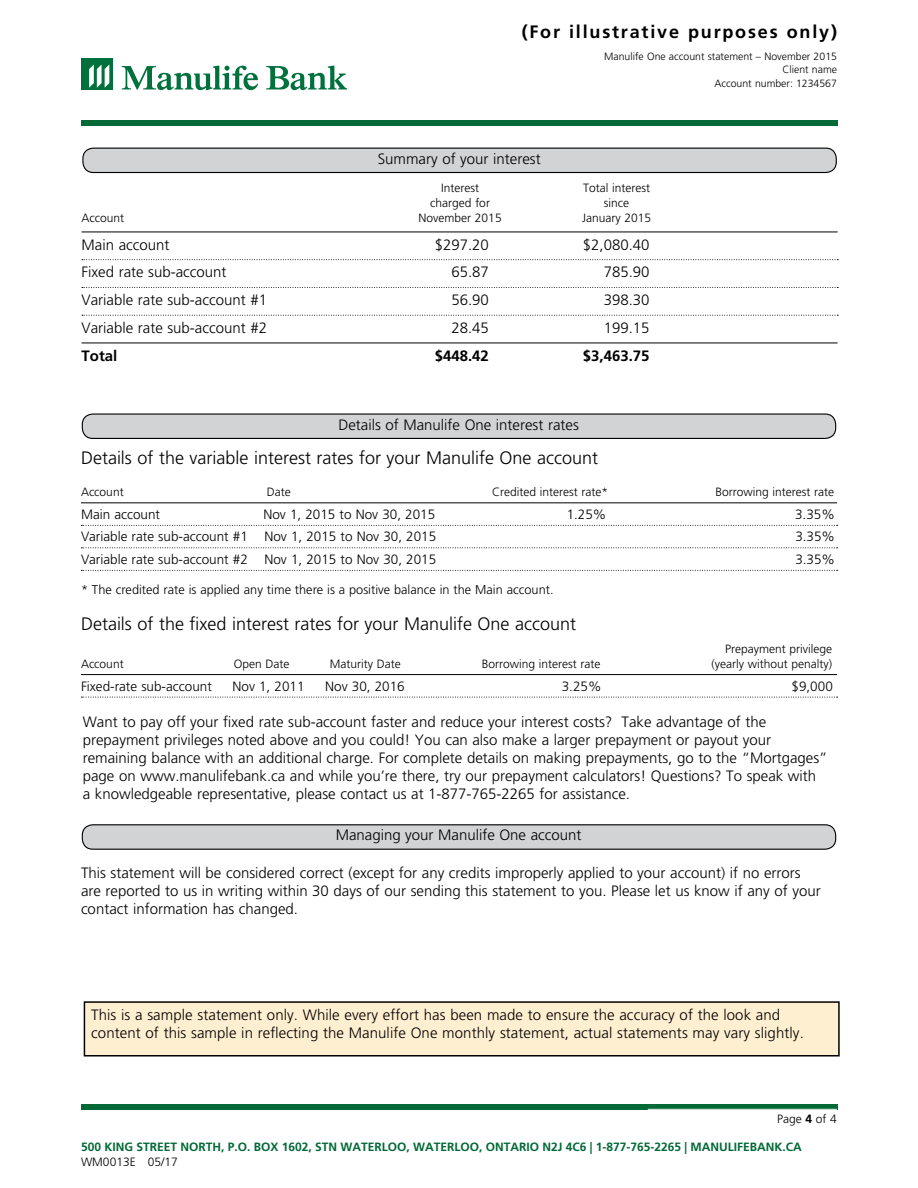
<style>
.page{position:relative;width:918px;height:1188px;background:#fff}
.page>*{position:absolute;margin:0;border:0;box-sizing:border-box;transform-origin:0 0}
.t1{font:300 18px "Frutiger LT Pro";color:#000}
.t2{font:700 18px "Frutiger LT Pro";letter-spacing:.1em;color:#000}
.Med_11_13___6_5{font:300 15px/18px "Frutiger LT Pro";color:#000}
.Med_11_13___6_5-2{font:700 15px "Frutiger LT Pro";color:#000}
.t3{font:300 13.5px "Frutiger LT Pro";color:#000}
.t4{font:300 12.75px "Frutiger LT Pro";color:#000}
.Med_11_13___6_5-3{font:300 12px "Frutiger LT Pro";color:#000}
.Back_cover_-_call_to{font:700 12px "Frutiger LT Pro";color:#026937}
.t5{font:300 10.5px "Frutiger LT Pro";color:#000}
.s1{font-weight:700}
</style>
<div class="page">
<hr style="left:81px;top:502px;width:756px;height:1px;background:#000">
<svg style="left:81px;top:525px;width:757px;height:1px"></svg>
<svg style="left:81px;top:547px;width:757px;height:1px"></svg>
<svg style="left:81px;top:570px;width:757px;height:1px"></svg>
<hr style="left:81px;top:674px;width:756px;height:1px;background:#000">
<svg style="left:81px;top:697px;width:757px;height:1px"></svg>
<div style="left:82px;top:414px;width:754px;height:24px;background:#d1d3d4;border-radius:10px"></div>
<div style="left:82px;top:413px;width:754px;height:26px;border:1px solid #000;border-radius:10px"></div>
<div style="left:82px;top:825px;width:754px;height:24px;background:#d1d3d4;border-radius:10px"></div>
<div style="left:82px;top:824px;width:754px;height:26px;border:1px solid #000;border-radius:10px"></div>
<div style="left:84px;top:1002px;width:755px;height:54px;background:#ffefd1"></div>
<div style="left:84px;top:1001px;width:756px;height:56px;border:2px solid #000"></div>
<div style="left:83px;top:148px;width:753px;height:25px;background:#d1d3d4;border-radius:10px"></div>
<div style="left:82px;top:148px;width:755px;height:25px;border:1px solid #000;border-radius:10px"></div>
<hr style="left:82px;top:232px;width:756px;height:1px;background:#000">
<svg style="left:82px;top:259px;width:756px;height:1px"></svg>
<svg style="left:82px;top:287px;width:756px;height:1px"></svg>
<svg style="left:82px;top:315px;width:756px;height:1px"></svg>
<hr style="left:82px;top:343px;width:756px;height:1px;background:#000">
<div style="left:81px;top:121px;width:757px;height:5px;background:#026937"></div>
<div style="left:81px;top:1105px;width:757px;height:5px;background:#026937"></div>
<div style="left:81px;top:58px;width:32px;height:31px;background:#00703c"></div>
<svg style="left:89px;top:64px;width:20px;height:24px"></svg>
<svg style="left:122px;top:66px;width:136px;height:24px"></svg>
<svg style="left:266px;top:66px;width:81px;height:24px"></svg>
<hr style="left:648px;top:1109px;width:189px;height:1px;background:#fff">
<p class="t2" style="left:522px;top:21px;width:317px">(For illustrative purposes only)</p>
<p class="t5" style="left:604px;top:50px;width:234px">Manulife One account statement – November 2015</p>
<p class="t5" style="left:782px;top:63px;width:56px">Client name</p>
<p class="t5" style="left:714px;top:77px;width:124px">Account number: 1234567</p>
<p class="Med_11_13___6_5" style="left:378px;top:150px;width:164px">Summary of your interest</p>
<p class="Med_11_13___6_5-3" style="left:441px;top:181px;width:39px">Interest</p>
<p class="Med_11_13___6_5-3" style="left:583px;top:181px;width:68px">Total interest</p>
<p class="Med_11_13___6_5-3" style="left:430px;top:196px;width:61px">charged for</p>
<p class="Med_11_13___6_5-3" style="left:604px;top:196px;width:27px">since</p>
<p class="Med_11_13___6_5-3" style="left:82px;top:211px;width:44px">Account</p>
<p class="Med_11_13___6_5-3" style="left:419px;top:211px;width:85px">November 2015</p>
<p class="Med_11_13___6_5-3" style="left:582px;top:211px;width:71px">January 2015</p>
<p class="Med_11_13___6_5" style="left:82px;top:235px;width:89px">Main account</p>
<p class="Med_11_13___6_5" style="left:435px;top:235px;width:56px">$297.20</p>
<p class="Med_11_13___6_5" style="left:583px;top:235px;width:68px">$2,080.40</p>
<p class="Med_11_13___6_5" style="left:82px;top:263px;width:147px">Fixed rate sub-account</p>
<p class="Med_11_13___6_5" style="left:451px;top:263px;width:39px">65.87</p>
<p class="Med_11_13___6_5" style="left:604px;top:263px;width:47px">785.90</p>
<p class="Med_11_13___6_5" style="left:82px;top:291px;width:187px">Variable rate sub-account #1</p>
<p class="Med_11_13___6_5" style="left:451px;top:291px;width:39px">56.90</p>
<p class="Med_11_13___6_5" style="left:604px;top:291px;width:47px">398.30</p>
<p class="Med_11_13___6_5" style="left:82px;top:319px;width:187px">Variable rate sub-account #2</p>
<p class="Med_11_13___6_5" style="left:451px;top:319px;width:39px">28.45</p>
<p class="Med_11_13___6_5" style="left:604px;top:319px;width:47px">199.15</p>
<p class="Med_11_13___6_5-2" style="left:82px;top:347px;width:37px">Total</p>
<p class="Med_11_13___6_5-2" style="left:435px;top:347px;width:56px">$448.42</p>
<p class="Med_11_13___6_5-2" style="left:583px;top:347px;width:68px">$3,463.75</p>
<p class="Med_11_13___6_5" style="left:338px;top:416px;width:242px">Details of Manulife One interest rates</p>
<p class="t1" style="left:81px;top:447px;width:519px">Details of the variable interest rates for your Manulife One account</p>
<p class="Med_11_13___6_5-3" style="left:81px;top:485px;width:44px">Account</p>
<p class="Med_11_13___6_5-3" style="left:267px;top:485px;width:26px">Date</p>
<p class="Med_11_13___6_5-3" style="left:492px;top:485px;width:118px">Credited interest rate*</p>
<p class="Med_11_13___6_5-3" style="left:715px;top:485px;width:120px">Borrowing interest rate</p>
<p class="t3" style="left:81px;top:506px;width:81px">Main account</p>
<p class="t3" style="left:263px;top:506px;width:173px">Nov 1, 2015 to Nov 30, 2015</p>
<p class="t3" style="left:567px;top:506px;width:41px">1.25%</p>
<p class="t3" style="left:795px;top:506px;width:41px">3.35%</p>
<p class="t3" style="left:81px;top:529px;width:357px">Variable rate sub-account #1 Nov 1, 2015 to Nov 30, 2015</p>
<p class="t3" style="left:795px;top:529px;width:41px">3.35%</p>
<p class="t3" style="left:81px;top:551px;width:357px">Variable rate sub-account #2 Nov 1, 2015 to Nov 30, 2015</p>
<p class="t3" style="left:795px;top:551px;width:41px">3.35%</p>
<p class="t4" style="left:81px;top:582px;width:474px">* The credited rate is applied any time there is a positive balance in the Main account.</p>
<p class="t1" style="left:81px;top:613px;width:497px">Details of the fixed interest rates for your Manulife One account</p>
<p class="Med_11_13___6_5-3" style="left:725px;top:642px;width:108px">Prepayment privilege</p>
<p class="Med_11_13___6_5-3" style="left:81px;top:657px;width:44px">Account</p>
<p class="Med_11_13___6_5-3" style="left:234px;top:657px;width:57px">Open Date</p>
<p class="Med_11_13___6_5-3" style="left:330px;top:657px;width:72px">Maturity Date</p>
<p class="Med_11_13___6_5-3" style="left:482px;top:657px;width:120px">Borrowing interest rate</p>
<p class="Med_11_13___6_5-3" style="left:712px;top:657px;width:122px">(yearly without penalty)</p>
<p class="t3" style="left:81px;top:678px;width:132px">Fixed-rate sub-account</p>
<p class="t3" style="left:233px;top:678px;width:74px">Nov 1, 2011</p>
<p class="t3" style="left:325px;top:678px;width:81px">Nov 30, 2016</p>
<p class="t3" style="left:562px;top:678px;width:41px">3.25%</p>
<p class="t3" style="left:792px;top:678px;width:43px">$9,000</p>
<p class="Med_11_13___6_5" style="left:83px;top:713px;width:746px">Want to pay off your fixed rate sub-account faster and reduce your interest costs? Take advantage of the prepayment privileges noted above and you could! You can also make a larger prepayment or payout your remaining balance with an additional charge. For complete details on making prepayments, go to the “Mortgages” page on www.manulifebank.ca and while you’re there, try our prepayment calculators! Questions? To speak with<br>a knowledgeable representative, please contact us at 1-877-765-2265 for assistance.</p>
<p class="Med_11_13___6_5" style="left:336px;top:826px;width:247px">Managing your Manulife One account</p>
<p class="Med_11_13___6_5" style="left:81px;top:864px;width:741px">This statement will be considered correct (except for any credits improperly applied to your account) if no errors are reported to us in writing within 30 days of our sending this statement to you. Please let us know if any of your contact information has changed.</p>
<p class="Med_11_13___6_5" style="left:91px;top:1006px;width:714px">This is a sample statement only. While every effort has been made to ensure the accuracy of the look and content of this sample in reflecting the Manulife One monthly statement, actual statements may vary slightly.</p>
<p class="Med_11_13___6_5-3" style="left:777px;top:1112px;width:61px">Page <span class="s1">4</span> of 4</p>
<p class="Back_cover_-_call_to" style="left:81px;top:1139px;width:722px">500 KING STREET NORTH, P.O. BOX 1602, STN WATERLOO, WATERLOO, ONTARIO N2J 4C6 | 1-877-765-2265 | MANULIFEBANK.CA</p>
<p class="Med_11_13___6_5-3" style="left:81px;top:1155px;width:98px">WM0013E 05/17</p>
</div>
